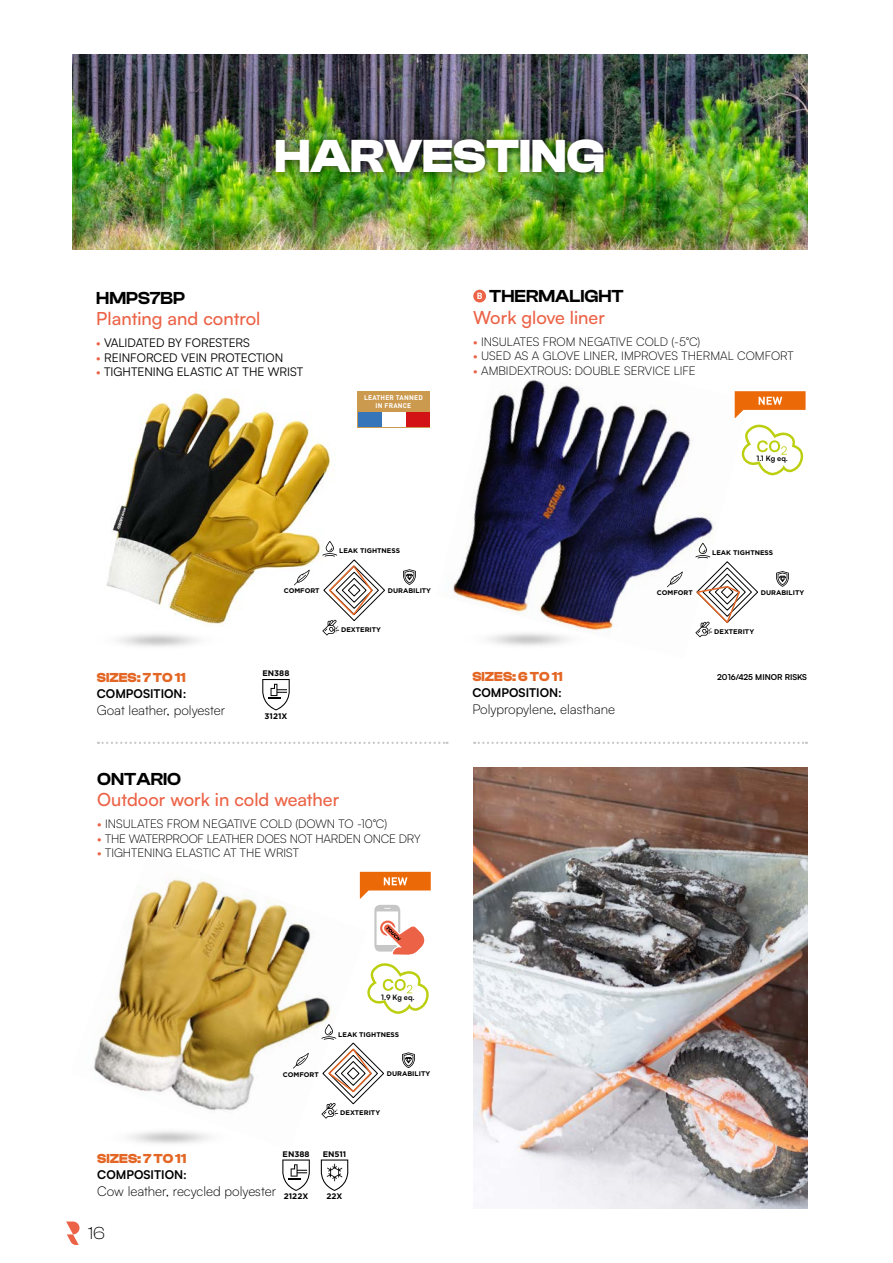
<style>
.page{position:relative;width:893px;height:1263px;background:#fff}
.page>*{position:absolute;margin:0;border:0;box-sizing:border-box;transform-origin:0 0}
.t1{font:700 48px "Clash Display";color:#fff}
.t2{font:500 18px "Satoshi";color:#ec6246}
.t3{font:600 18px "Clash Display";color:#000}
.t4{font:300 18px "Clash Display";color:#000}
.t5{font:300 13.5px "Satoshi";color:#000}
.t6{font:700 13.5px "Clash Display";color:#e46625}
.t7{font:300 12px "Satoshi";color:#000}
.t8{font:12px "Satoshi";color:#000}
.t9{font:300 12px "Satoshi";letter-spacing:-.02em;color:#000}
.t10{font:700 12px "Satoshi";color:#000}
.t11{font:700 8.1px "Gotham";color:#000}
.t12{font:700 8.1px "Satoshi";color:#000}
.t13{font:700 7.35px "Satoshi";color:#000}
.t14{font:700 6.75px "Gotham";color:#000}
.t15{font:700 6.75px/7.5px "DIN Pro";letter-spacing:.03em;color:#fff;text-align:center}
.s1{color:#ec6246}
.s2{font-weight:400;color:#ec6246}
</style>
<div class="page">
<svg style="left:66px;top:1221px;width:14px;height:24px"></svg>
<img style="left:93px;top:871px;width:274px;height:248px">
<img style="left:453px;top:380px;width:282px;height:258px">
<img style="left:72px;top:54px;width:735px;height:196px">
<svg style="left:282px;top:1159px;width:28px;height:32px"></svg>
<img style="left:93px;top:1089px;width:171px;height:55px">
<img style="left:453px;top:591px;width:171px;height:55px">
<img style="left:473px;top:767px;width:334px;height:442px">
<div style="left:473px;top:290px;width:13px;height:12px;background:#ec6246;border-radius:50%"></div>
<svg style="left:293px;top:1053px;width:16px;height:15px"></svg>
<svg style="left:402px;top:1052px;width:13px;height:16px"></svg>
<svg style="left:321px;top:1024px;width:63px;height:94px"></svg>
<svg style="left:667px;top:571px;width:16px;height:16px"></svg>
<svg style="left:776px;top:571px;width:13px;height:16px"></svg>
<svg style="left:694px;top:543px;width:64px;height:94px"></svg>
<div style="left:267px;top:131px;width:346px;height:51px;background:#000;opacity:.75"></div>
<svg style="left:321px;top:1159px;width:27px;height:32px"></svg>
<svg style="left:474px;top:742px;width:333px;height:2px"></svg>
<svg style="left:98px;top:742px;width:350px;height:2px"></svg>
<svg style="left:735px;top:391px;width:71px;height:27px"></svg>
<svg style="left:360px;top:872px;width:71px;height:84px"></svg>
<img style="left:106px;top:392px;width:228px;height:200px">
<img style="left:118px;top:592px;width:122px;height:55px">
<svg style="left:262px;top:679px;width:28px;height:31px"></svg>
<svg style="left:294px;top:570px;width:16px;height:15px"></svg>
<svg style="left:403px;top:569px;width:13px;height:16px"></svg>
<svg style="left:322px;top:541px;width:63px;height:94px"></svg>
<svg style="left:367px;top:963px;width:62px;height:51px"></svg>
<svg style="left:741px;top:424px;width:62px;height:51px"></svg>
<div style="left:357px;top:391px;width:73px;height:37px;background:#cc9a4f"></div>
<div style="left:358px;top:413px;width:24px;height:14px;background:#3775ba"></div>
<div style="left:382px;top:413px;width:24px;height:14px;background:#fff"></div>
<div style="left:406px;top:413px;width:23px;height:14px;background:#d31216"></div>
<h1 class="t1" style="left:275px;top:130px;width:332px">HARVESTING</h1>
<h2 class="t3" style="left:96px;top:288px;width:90px">HMPS7BP</h2>
<h2 class="t2" style="left:96px;top:306px;width:166px">Planting and control</h2>
<p class="t8" style="left:96px;top:335px;width:155px"><span class="s1">•</span> VALIDATED BY FORESTERS</p>
<p class="t8" style="left:96px;top:349px;width:188px"><span class="s1">•</span> REINFORCED VEIN PROTECTION</p>
<p class="t8" style="left:96px;top:364px;width:208px"><span class="s1">•</span> TIGHTENING ELASTIC AT THE WRIST</p>
<h2 class="t3" style="left:477px;top:286px;width:149px"><sup>B</sup> THERMALIGHT</h2>
<h2 class="t2" style="left:473px;top:305px;width:133px">Work glove liner</h2>
<p class="t7" style="left:473px;top:334px;width:229px"><span class="s2">•</span> INSULATES FROM NEGATIVE COLD (-5°C)</p>
<p class="t7" style="left:473px;top:348px;width:322px"><span class="s2">•</span> USED AS A GLOVE LINER, IMPROVES THERMAL COMFORT</p>
<p class="t7" style="left:473px;top:363px;width:224px"><span class="s2">•</span> AMBIDEXTROUS: DOUBLE SERVICE LIFE</p>
<p class="t15" style="left:364px;top:393px;width:60px">LEATHER TANNED<br>IN FRANCE</p>
<p class="t13" style="left:757px;top:453px;width:33px">1.1 Kg eq.</p>
<p class="t14" style="left:339px;top:546px;width:62px">LEAK TIGHTNESS</p>
<p class="t14" style="left:712px;top:548px;width:62px">LEAK TIGHTNESS</p>
<p class="t14" style="left:284px;top:587px;width:37px">COMFORT</p>
<p class="t14" style="left:388px;top:586px;width:45px">DURABILITY</p>
<p class="t14" style="left:657px;top:588px;width:37px">COMFORT</p>
<p class="t14" style="left:761px;top:588px;width:45px">DURABILITY</p>
<p class="t14" style="left:341px;top:625px;width:41px">DEXTERITY</p>
<p class="t14" style="left:714px;top:627px;width:41px">DEXTERITY</p>
<p class="t6" style="left:97px;top:670px;width:90px">SIZES: 7 TO 11</p>
<p class="t10" style="left:97px;top:685px;width:91px">COMPOSITION:</p>
<p class="t5" style="left:97px;top:701px;width:130px">Goat leather, polyester</p>
<p class="t11" style="left:262px;top:668px;width:28px">EN388</p>
<p class="t11" style="left:265px;top:710px;width:24px">3121X</p>
<p class="t6" style="left:472px;top:669px;width:92px">SIZES: 6 TO 11</p>
<p class="t10" style="left:472px;top:684px;width:91px">COMPOSITION:</p>
<p class="t5" style="left:472px;top:700px;width:144px">Polypropylene, elasthane</p>
<p class="t12" style="left:717px;top:671px;width:91px">2016/425 MINOR RISKS</p>
<h2 class="t3" style="left:97px;top:769px;width:85px">ONTARIO</h2>
<h2 class="t2" style="left:97px;top:787px;width:244px">Outdoor work in cold weather</h2>
<p class="t7" style="left:97px;top:816px;width:292px"><span class="s2">•</span> INSULATES FROM NEGATIVE COLD (DOWN TO -10°C)</p>
<p class="t9" style="left:97px;top:830px;width:325px"><span class="s2">•</span> THE WATERPROOF LEATHER DOES NOT HARDEN ONCE DRY</p>
<p class="t7" style="left:97px;top:845px;width:203px"><span class="s2">•</span> TIGHTENING ELASTIC AT THE WRIST</p>
<p class="t13" style="left:381px;top:991px;width:35px">1.9 Kg eq.</p>
<p class="t14" style="left:338px;top:1030px;width:62px">LEAK TIGHTNESS</p>
<p class="t14" style="left:283px;top:1070px;width:37px">COMFORT</p>
<p class="t14" style="left:387px;top:1069px;width:45px">DURABILITY</p>
<p class="t14" style="left:340px;top:1108px;width:41px">DEXTERITY</p>
<p class="t11" style="left:283px;top:1148px;width:28px">EN388</p>
<p class="t11" style="left:284px;top:1191px;width:26px">2122X</p>
<p class="t6" style="left:97px;top:1151px;width:90px">SIZES: 7 TO 11</p>
<p class="t10" style="left:97px;top:1166px;width:91px">COMPOSITION:</p>
<p class="t5" style="left:97px;top:1182px;width:180px">Cow leather, recycled polyester</p>
<h2 class="t4" style="left:88px;top:1222px;width:18px">16</h2>
<p class="t11" style="left:323px;top:1148px;width:25px">EN511</p>
<p class="t11" style="left:327px;top:1191px;width:17px">22X</p>
</div>
